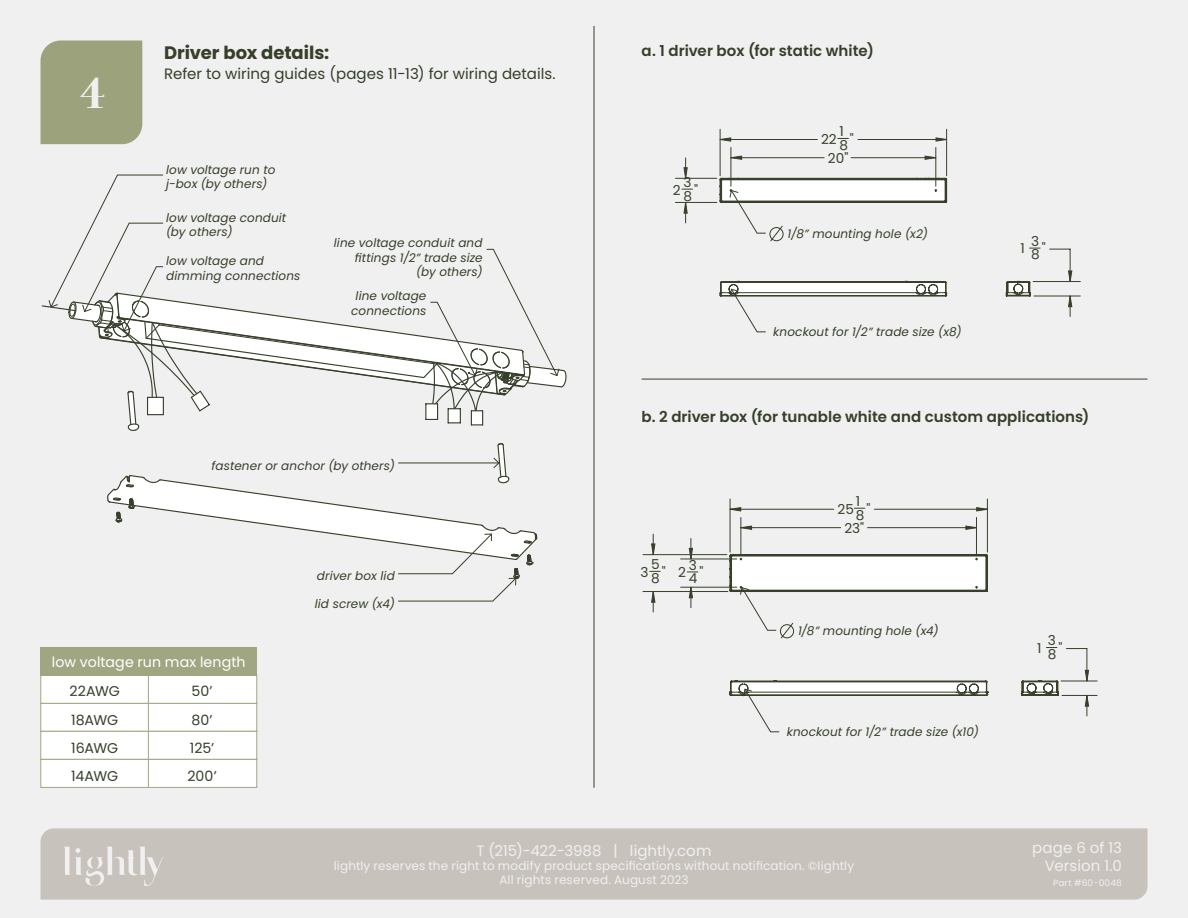
<style>
.page{position:relative;width:1188px;height:918px;background:#f0f0f0}
.page>*{position:absolute;margin:0;border:0;box-sizing:border-box;transform-origin:0 0}
.t1{font:37.95px "Agne";color:#f0f0f0}
.t2{font:700 18px "Poppins";color:#353f29}
.t3{font:600 15px "Poppins";letter-spacing:.005em;color:#353f29}
.t4{font:15px "Poppins";letter-spacing:.005em;color:#353f29}
.t5{font:15px/18px "Poppins";letter-spacing:.005em;color:#f0f0f0;text-align:right}
.t6{font:14.25px "Poppins";letter-spacing:-.01em;color:#353f29}
.t7{font:14.25px "Poppins";letter-spacing:.01em;color:#fff}
.t8{font:13.65px/10.5px "Poppins";color:#37402b}
.t9{font:italic 12px/14.4px "Poppins";letter-spacing:.01em;color:#353f29}
.t10{font:12px/14.4px "Poppins";letter-spacing:.015em;color:#f0f0f0;text-align:center}
.t11{font:9px "Poppins";letter-spacing:.02em;color:#f0f0f0}
</style>
<div class="page">
<div style="left:40px;top:41px;width:102px;height:103px;background:#9ca37c"></div>
<hr style="left:594px;top:26px;width:1px;height:762px;background:#353f29">
<hr style="left:642px;top:379px;width:506px;height:1px;background:#353f29">
<hr style="left:649px;top:526px;width:56px;height:1px;background:#37402b">
<hr style="left:698px;top:476px;width:104px;height:1px;background:#37402b">
<hr style="left:842px;top:476px;width:113px;height:1px;background:#37402b">
<hr style="left:642px;top:522px;width:53px;height:1px;background:#37402b">
<hr style="left:642px;top:558px;width:54px;height:1px;background:#37402b">
<hr style="left:675px;top:178px;width:42px;height:1px;background:#37402b">
<hr style="left:675px;top:202px;width:42px;height:1px;background:#37402b">
<hr style="left:720px;top:129px;width:1px;height:47px;background:#37402b">
<hr style="left:946px;top:129px;width:1px;height:47px;background:#37402b">
<hr style="left:1033px;top:281px;width:47px;height:1px;background:#37402b">
<hr style="left:1034px;top:296px;width:46px;height:1px;background:#37402b">
<svg style="left:684px;top:138px;width:388px;height:169px"></svg>
<hr style="left:730px;top:499px;width:1px;height:53px;background:#37402b">
<hr style="left:987px;top:499px;width:1px;height:53px;background:#37402b">
<hr style="left:643px;top:554px;width:84px;height:1px;background:#37402b">
<hr style="left:643px;top:591px;width:85px;height:1px;background:#37402b">
<hr style="left:1062px;top:695px;width:35px;height:1px;background:#37402b">
<hr style="left:1061px;top:681px;width:36px;height:1px;background:#37402b">
<hr style="left:763px;top:493px;width:93px;height:1px;background:#37402b">
<hr style="left:883px;top:493px;width:85px;height:1px;background:#37402b">
<hr style="left:707px;top:493px;width:42px;height:1px;background:#37402b">
<hr style="left:752px;top:493px;width:97px;height:1px;background:#37402b">
<hr style="left:890px;top:493px;width:89px;height:1px;background:#37402b">
<hr style="left:1065px;top:493px;width:47px;height:1px;background:#37402b">
<svg style="left:1082px;top:493px;width:21px;height:1px"></svg>
<svg style="left:652px;top:508px;width:437px;height:198px"></svg>
<svg style="left:41px;top:174px;width:526px;height:257px"></svg>
<svg style="left:107px;top:443px;width:431px;height:159px"></svg>
<svg style="left:719px;top:280px;width:229px;height:53px"></svg>
<svg style="left:729px;top:680px;width:259px;height:53px"></svg>
<svg style="left:719px;top:178px;width:228px;height:64px"></svg>
<svg style="left:729px;top:554px;width:259px;height:85px"></svg>
<div style="left:41px;top:703px;width:216px;height:29px;background:#fff"></div>
<div style="left:41px;top:731px;width:216px;height:29px;background:#fff;border:1px solid #a1a682"></div>
<div style="left:41px;top:759px;width:216px;height:29px;background:#fff;border:1px solid #a1a682"></div>
<div style="left:41px;top:675px;width:216px;height:29px;background:#fff;border:1px solid #a1a682"></div>
<div style="left:40px;top:647px;width:217px;height:29px;background:#a1a682"></div>
<hr style="left:148px;top:675px;width:1px;height:113px;background:#a1a682">
<div style="left:40px;top:828px;width:1108px;height:72px;background:#c8c2bd"></div>
<svg style="left:64px;top:847px;width:100px;height:39px"></svg>
<p class="t1" style="left:80px;top:65px;width:24px">4</p>
<p class="t2" style="left:164px;top:43px;width:167px">Driver box details:</p>
<p class="t4" style="left:164px;top:65px;width:393px">Refer to wiring guides (pages 11-13) for wiring details.</p>
<p class="t9" style="left:166px;top:162px;width:111px">low voltage run to</p>
<p class="t9" style="left:166px;top:177px;width:103px">j-box (by others)</p>
<p class="t9" style="left:166px;top:211px;width:122px">low voltage conduit</p>
<p class="t9" style="left:166px;top:225px;width:68px">(by others)</p>
<p class="t9" style="left:166px;top:254px;width:136px">low voltage and dimming connections</p>
<p class="t9" style="left:334px;top:236px;width:150px;text-align:right">line voltage conduit and fittings 1/2” trade size</p>
<p class="t9" style="left:416px;top:265px;width:68px">(by others)</p>
<p class="t9" style="left:351px;top:289px;width:77px;text-align:center">line voltage connections</p>
<p class="t9" style="left:212px;top:458px;width:185px">fastener or anchor (by others)</p>
<p class="t9" style="left:317px;top:569px;width:79px">driver box lid</p>
<p class="t9" style="left:315px;top:596px;width:82px">lid screw (x4)</p>
<p class="t7" style="left:52px;top:654px;width:195px">low voltage run max length</p>
<p class="t6" style="left:69px;top:683px;width:52px">22AWG</p>
<p class="t6" style="left:192px;top:683px;width:23px">50’</p>
<p class="t6" style="left:71px;top:712px;width:49px">18AWG</p>
<p class="t6" style="left:71px;top:740px;width:48px">16AWG</p>
<p class="t6" style="left:71px;top:768px;width:48px">14AWG</p>
<p class="t6" style="left:191px;top:712px;width:23px">80’</p>
<p class="t6" style="left:190px;top:740px;width:26px">125’</p>
<p class="t6" style="left:187px;top:768px;width:31px">200’</p>
<p class="t3" style="left:642px;top:42px;width:234px">a. 1 driver box (for static white)</p>
<p class="t8" style="left:673px;top:185px;width:9px">2</p>
<p class="t8" style="left:684px;top:177px;width:16px">3<br>8"</p>
<p class="t8" style="left:821px;top:134px;width:17px">22</p>
<p class="t8" style="left:839px;top:126px;width:16px">1<br>8"</p>
<p class="t8" style="left:828px;top:153px;width:22px">20"</p>
<p class="t9" style="left:788px;top:226px;width:142px">1/8” mounting hole (x2)</p>
<p class="t9" style="left:773px;top:325px;width:190px">knockout for 1/2” trade size (x8)</p>
<p class="t8" style="left:1020px;top:243px;width:6px">1</p>
<p class="t8" style="left:1031px;top:236px;width:16px">3<br>8"</p>
<p class="t3" style="left:642px;top:408px;width:449px">b. 2 driver box (for tunable white and custom applications)</p>
<p class="t8" style="left:838px;top:504px;width:18px">25</p>
<p class="t8" style="left:856px;top:496px;width:16px">1<br>8"</p>
<p class="t8" style="left:641px;top:567px;width:10px">3</p>
<p class="t8" style="left:651px;top:559px;width:16px">5<br>8"</p>
<p class="t8" style="left:678px;top:567px;width:9px">2</p>
<p class="t8" style="left:689px;top:560px;width:16px">3<br>4"</p>
<p class="t8" style="left:844px;top:523px;width:21px">23"</p>
<p class="t9" style="left:798px;top:623px;width:142px">1/8” mounting hole (x4)</p>
<p class="t9" style="left:787px;top:725px;width:194px">knockout for 1/2” trade size (x10)</p>
<p class="t8" style="left:1037px;top:643px;width:6px">1</p>
<p class="t8" style="left:1048px;top:635px;width:16px">3<br>8"</p>
<p class="t5" style="left:477px;top:841px;width:236px">T (215)-422-3988 | lightly.com</p>
<p class="t10" style="left:334px;top:859px;width:522px">lightly reserves the right to modify product specifications without notification. ©lightly<br>All rights reserved. August 2023</p>
<p class="t5" style="left:1032px;top:839px;width:91px">page 6 of 13<br>Version 1.0</p>
<p class="t11" style="left:1053px;top:878px;width:70px">Part #60-0048</p>
</div>
